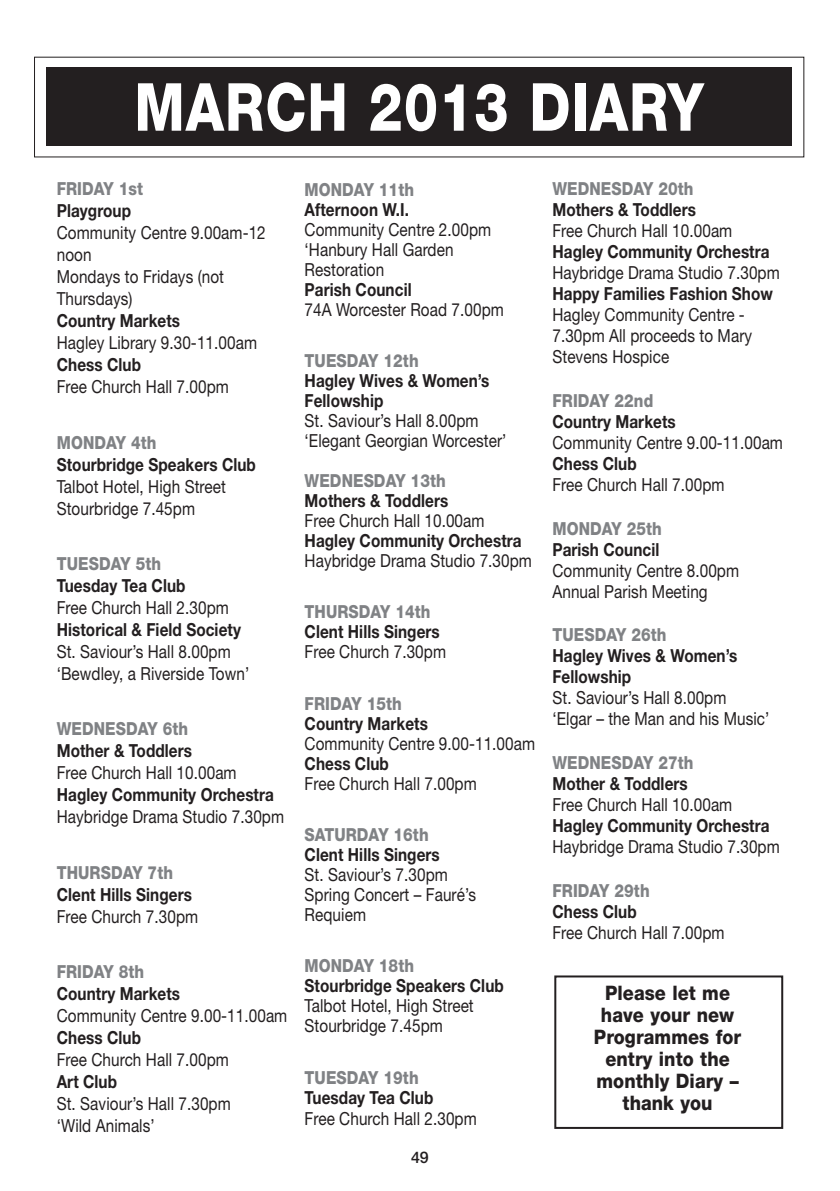
<style>
.page{position:relative;width:840px;height:1191px;background:#fff}
.page>*{position:absolute;margin:0;border:0;box-sizing:border-box;transform-origin:0 0}
.t1{font:800 66.4px "Helvetica Neue";letter-spacing:.02em;color:#fff;scale:.82 1}
.t2{font:800 20px/22px "Helvetica Neue";letter-spacing:.005em;color:#231f20;text-align:center;scale:.9 1}
.t3{font:18px/22px "Helvetica Neue";letter-spacing:.005em;color:#231f20;scale:.85 1}
.t4{font:700 18px/20px "Helvetica Neue";letter-spacing:.005em;color:#231f20;scale:.85 1}
.t5{font:800 18px "Helvetica Neue";letter-spacing:.005em;color:#808285;scale:.85 1}
.t6{font:500 16px "Helvetica Neue";color:#231f20}
</style>
<div class="page">
<div style="left:46px;top:68px;width:745px;height:78px;background:#231f20"></div>
<div style="left:554px;top:975px;width:228px;height:154px;border:2px solid #231f20"></div>
<h1 class="t1" style="left:134px;top:68px;width:695px">MARCH 2013 Diary</h1>
<p class="t5" style="left:57px;top:178px;width:103px">FRIDAY 1st</p>
<p class="t4" style="left:57px;top:200px;width:89px">Playgroup</p>
<p class="t3" style="left:57px;top:222px;width:247px">Community Centre 9.00am-12 noon<br>Mondays to Fridays (not<br>Thursdays)</p>
<p class="t4" style="left:57px;top:310px;width:146px">Country Markets</p>
<p class="t3" style="left:57px;top:331px;width:237px">Hagley Library 9.30-11.00am</p>
<p class="t4" style="left:57px;top:354px;width:101px">Chess Club</p>
<p class="t3" style="left:57px;top:375px;width:204px">Free Church Hall 7.00pm</p>
<p class="t5" style="left:57px;top:431px;width:119px">MONDAY 4th</p>
<p class="t4" style="left:57px;top:454px;width:236px">Stourbridge Speakers Club</p>
<p class="t3" style="left:57px;top:475px;width:200px">Talbot Hotel, High Street<br>Stourbridge 7.45pm</p>
<p class="t5" style="left:57px;top:553px;width:124px">TUESDAY 5th</p>
<p class="t4" style="left:57px;top:575px;width:153px">Tuesday Tea Club</p>
<p class="t3" style="left:57px;top:596px;width:204px">Free Church Hall 2.30pm</p>
<p class="t4" style="left:57px;top:619px;width:218px">Historical &amp; Field Society</p>
<p class="t3" style="left:57px;top:640px;width:228px">St. Saviour’s Hall 8.00pm ‘Bewdley, a Riverside Town’</p>
<p class="t5" style="left:57px;top:718px;width:156px">WEDNESDAY 6th</p>
<p class="t4" style="left:57px;top:740px;width:161px">Mother &amp; Toddlers</p>
<p class="t3" style="left:57px;top:761px;width:213px">Free Church Hall 10.00am</p>
<p class="t4" style="left:57px;top:784px;width:257px">Hagley Community Orchestra</p>
<p class="t3" style="left:57px;top:805px;width:269px">Haybridge Drama Studio 7.30pm</p>
<p class="t5" style="left:57px;top:861px;width:138px">THURSDAY 7th</p>
<p class="t4" style="left:57px;top:884px;width:160px">Clent Hills Singers</p>
<p class="t3" style="left:57px;top:905px;width:168px">Free Church 7.30pm</p>
<p class="t5" style="left:57px;top:961px;width:104px">FRIDAY 8th</p>
<p class="t4" style="left:57px;top:983px;width:146px">Country Markets</p>
<p class="t3" style="left:57px;top:1004px;width:273px">Community Centre 9.00-11.00am</p>
<p class="t4" style="left:57px;top:1027px;width:101px">Chess Club</p>
<p class="t3" style="left:57px;top:1048px;width:204px">Free Church Hall 7.00pm</p>
<p class="t4" style="left:57px;top:1071px;width:72px">Art Club</p>
<p class="t3" style="left:57px;top:1092px;width:206px">St. Saviour’s Hall 7.30pm ‘Wild Animals’</p>
<p class="t5" style="left:304px;top:178px;width:130px">MONDAY 11th</p>
<p class="t4" style="left:304px;top:199px;width:124px">Afternoon W.I.</p>
<p class="t3" style="left:304px;top:219px;width:221px;line-height:20px">Community Centre 2.00pm ‘Hanbury Hall Garden<br>Restoration</p>
<p class="t4" style="left:304px;top:279px;width:127px">Parish Council</p>
<p class="t3" style="left:304px;top:298px;width:236px">74A Worcester Road 7.00pm</p>
<p class="t5" style="left:304px;top:350px;width:136px">TUESDAY 12th</p>
<p class="t4" style="left:304px;top:370px;width:219px">Hagley Wives &amp; Women’s<br>Fellowship</p>
<p class="t3" style="left:304px;top:410px;width:239px;line-height:20px">St. Saviour’s Hall 8.00pm ‘Elegant Georgian Worcester’</p>
<p class="t5" style="left:304px;top:470px;width:167px">WEDNESDAY 13th</p>
<p class="t4" style="left:304px;top:490px;width:170px">Mothers &amp; Toddlers</p>
<p class="t3" style="left:304px;top:509px;width:213px">Free Church Hall 10.00am</p>
<p class="t4" style="left:304px;top:530px;width:257px">Hagley Community Orchestra</p>
<p class="t3" style="left:304px;top:549px;width:269px">Haybridge Drama Studio 7.30pm</p>
<p class="t5" style="left:304px;top:601px;width:150px">THURSDAY 14th</p>
<p class="t4" style="left:304px;top:621px;width:160px">Clent Hills Singers</p>
<p class="t3" style="left:304px;top:640px;width:168px">Free Church 7.30pm</p>
<p class="t5" style="left:304px;top:692px;width:116px">FRIDAY 15th</p>
<p class="t4" style="left:304px;top:713px;width:146px">Country Markets</p>
<p class="t3" style="left:304px;top:732px;width:273px">Community Centre 9.00-11.00am</p>
<p class="t4" style="left:304px;top:753px;width:101px">Chess Club</p>
<p class="t3" style="left:304px;top:772px;width:204px">Free Church Hall 7.00pm</p>
<p class="t5" style="left:304px;top:824px;width:147px">SATURDAY 16th</p>
<p class="t4" style="left:304px;top:844px;width:160px">Clent Hills Singers</p>
<p class="t3" style="left:304px;top:864px;width:203px;line-height:20px">St. Saviour’s 7.30pm<br>Spring Concert – Fauré’s<br>Requiem</p>
<p class="t5" style="left:304px;top:955px;width:130px">MONDAY 18th</p>
<p class="t4" style="left:304px;top:975px;width:236px">Stourbridge Speakers Club</p>
<p class="t3" style="left:304px;top:995px;width:200px;line-height:20px">Talbot Hotel, High Street<br>Stourbridge 7.45pm</p>
<p class="t5" style="left:304px;top:1066px;width:136px">TUESDAY 19th</p>
<p class="t4" style="left:304px;top:1087px;width:153px">Tuesday Tea Club</p>
<p class="t3" style="left:304px;top:1107px;width:204px">Free Church Hall 2.30pm</p>
<p class="t6" style="left:411px;top:1147px;width:19px">49</p>
<p class="t5" style="left:552px;top:178px;width:167px">WEDNESDAY 20th</p>
<p class="t4" style="left:552px;top:199px;width:170px">Mothers &amp; Toddlers</p>
<p class="t3" style="left:552px;top:219px;width:213px">Free Church Hall 10.00am</p>
<p class="t4" style="left:552px;top:241px;width:257px">Hagley Community Orchestra</p>
<p class="t3" style="left:552px;top:261px;width:269px">Haybridge Drama Studio 7.30pm</p>
<p class="t4" style="left:552px;top:283px;width:261px">Happy Families Fashion Show</p>
<p class="t3" style="left:552px;top:304px;width:236px;line-height:21px">Hagley Community Centre -<br>7.30pm All proceeds to Mary<br>Stevens Hospice</p>
<p class="t5" style="left:552px;top:390px;width:120px">FRIDAY 22nd</p>
<p class="t4" style="left:552px;top:411px;width:146px">Country Markets</p>
<p class="t3" style="left:552px;top:431px;width:273px">Community Centre 9.00-11.00am</p>
<p class="t4" style="left:552px;top:453px;width:101px">Chess Club</p>
<p class="t3" style="left:552px;top:473px;width:204px">Free Church Hall 7.00pm</p>
<p class="t5" style="left:552px;top:517px;width:130px">MONDAY 25th</p>
<p class="t4" style="left:552px;top:539px;width:127px">Parish Council</p>
<p class="t3" style="left:552px;top:559px;width:221px;line-height:21px">Community Centre 8.00pm<br>Annual Parish Meeting</p>
<p class="t5" style="left:552px;top:624px;width:136px">TUESDAY 26th</p>
<p class="t4" style="left:552px;top:645px;width:219px;line-height:21px">Hagley Wives &amp; Women’s<br>Fellowship</p>
<p class="t3" style="left:552px;top:687px;width:257px;line-height:21px">St. Saviour’s Hall 8.00pm ‘Elgar – the Man and his Music’</p>
<p class="t5" style="left:552px;top:752px;width:167px">WEDNESDAY 27th</p>
<p class="t4" style="left:552px;top:773px;width:161px">Mother &amp; Toddlers</p>
<p class="t3" style="left:552px;top:793px;width:213px">Free Church Hall 10.00am</p>
<p class="t4" style="left:552px;top:815px;width:257px">Hagley Community Orchestra</p>
<p class="t3" style="left:552px;top:835px;width:269px">Haybridge Drama Studio 7.30pm</p>
<p class="t5" style="left:552px;top:879px;width:116px">FRIDAY 29th</p>
<p class="t4" style="left:552px;top:901px;width:101px">Chess Club</p>
<p class="t3" style="left:552px;top:921px;width:204px">Free Church Hall 7.00pm</p>
<p class="t2" style="left:593px;top:982px;width:165px">Please let me have your new<br>Programmes for entry into the monthly Diary – thank you</p>
</div>
